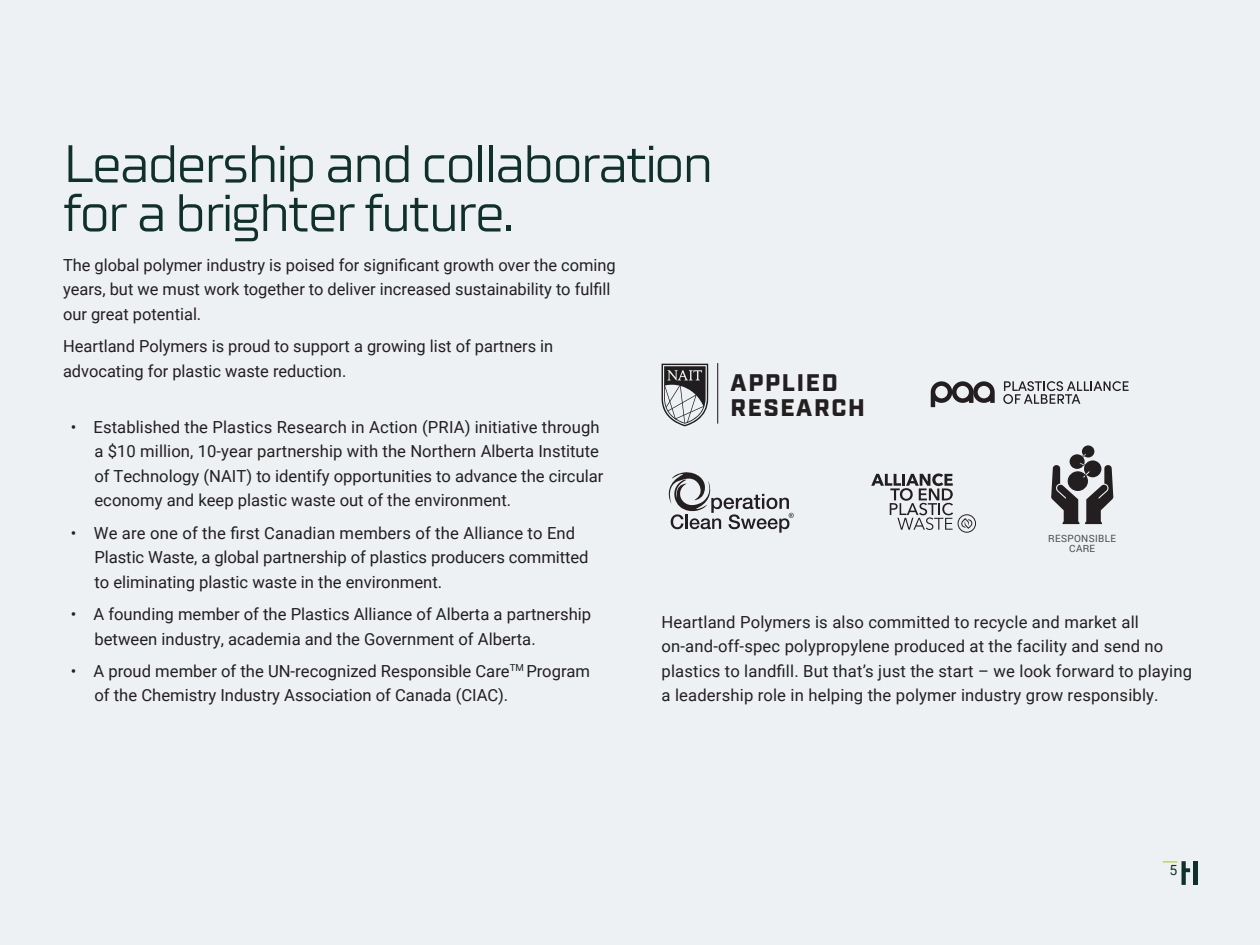
<style>
.page{position:relative;width:1260px;height:945px;background:#edf1f3}
.page>*{position:absolute;margin:0;border:0;box-sizing:border-box;transform-origin:0 0}
.t1{font:52.5px/49px "Celdum";letter-spacing:-.045em;color:#0f312b}
.t2{font:900 23.97px/25.4px "Industry";letter-spacing:.07em;color:#231f20}
.Body_Copy{font:16.62px/24.5px "Roboto";color:#231f20}
.Body_Copy-2{font:14px "Roboto";color:#0f312b}
.t3{font:9.97px/10px "Roboto";letter-spacing:.035em;color:#4b4c4d;text-align:center}
</style>
<div class="page">
<div style="left:1082px;top:445px;width:12px;height:13px;background:#231f20;border-radius:50%"></div>
<svg style="left:1051px;top:453px;width:62px;height:71px"></svg>
<svg style="left:871px;top:473px;width:105px;height:60px"></svg>
<svg style="left:668px;top:472px;width:126px;height:61px"></svg>
<svg style="left:1003px;top:381px;width:126px;height:23px"></svg>
<svg style="left:931px;top:381px;width:64px;height:26px"></svg>
<svg style="left:662px;top:364px;width:46px;height:62px"></svg>
<hr style="left:717px;top:363px;width:1px;height:61px;background:#231f20">
<hr style="left:1193px;top:861px;width:4px;height:24px;background:#0f312b">
<svg style="left:1163px;top:861px;width:27px;height:24px"></svg>
<p class="t1" style="left:63px;top:135px;width:652px">Leadership and collaboration for a brighter future.</p>
<p class="Body_Copy" style="left:63px;top:252px;width:554px">The global polymer industry is poised for significant growth over the coming years, but we must work together to deliver increased sustainability to fulfill our great potential.</p>
<p class="Body_Copy" style="left:63px;top:334px;width:492px">Heartland Polymers is proud to support a growing list of partners in advocating for plastic waste reduction.</p>
<p class="Body_Copy" style="left:94px;top:414px;width:511px;text-indent:-24px">• Established the Plastics Research in Action (PRIA) initiative through a $10 million, 10-year partnership with the Northern Alberta Institute of Technology (NAIT) to identify opportunities to advance the circular economy and keep plastic waste out of the environment.</p>
<p class="Body_Copy" style="left:94px;top:520px;width:496px;text-indent:-24px">• We are one of the first Canadian members of the Alliance to End<br>Plastic Waste, a global partnership of plastics producers committed to eliminating plastic waste in the environment.</p>
<p class="Body_Copy" style="left:94px;top:601px;width:498px;text-indent:-24px">• A founding member of the Plastics Alliance of Alberta a partnership between industry, academia and the Government of Alberta.</p>
<p class="Body_Copy" style="left:94px;top:658px;width:497px;text-indent:-24px">• A proud member of the UN-recognized Responsible Care<sup>TM</sup> Program of the Chemistry Industry Association of Canada (CIAC).</p>
<p class="t2" style="left:731px;top:371px;width:136px">APPLIED<br>RESEARCH</p>
<p class="t3" style="left:1048px;top:533px;width:69px">RESPONSIBLE<br>CARE</p>
<p class="Body_Copy" style="left:662px;top:609px;width:532px">Heartland Polymers is also committed to recycle and market all on-and-off-spec polypropylene produced at the facility and send no plastics to landfill. But that’s just the start – we look forward to playing a leadership role in helping the polymer industry grow responsibly.</p>
<p class="Body_Copy-2" style="left:1170px;top:860px;width:9px">5</p>
</div>
